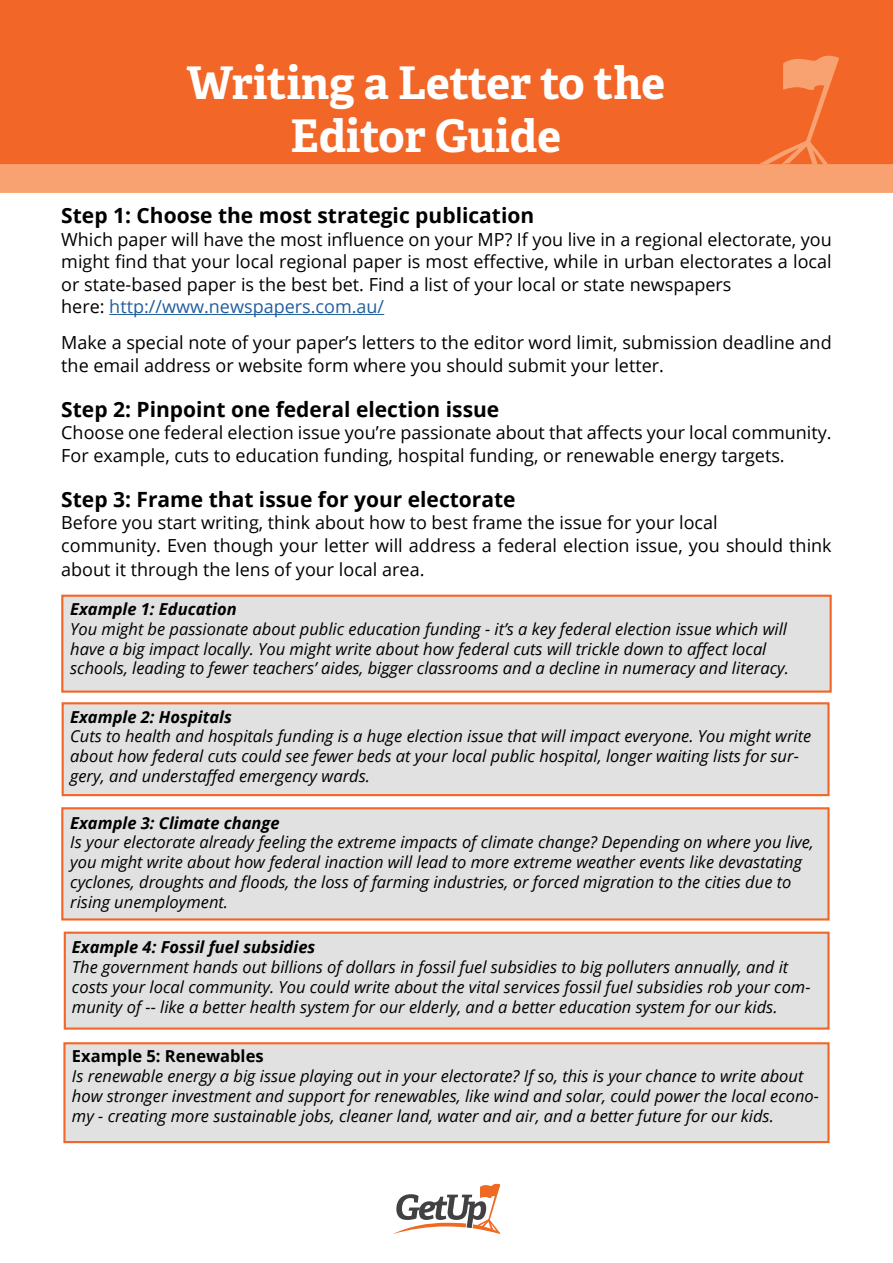
<style>
.page{position:relative;width:893px;height:1263px;background:#fff}
.page>*{position:absolute;margin:0;border:0;box-sizing:border-box;transform-origin:0 0}
.t1{font:700 45px/52.5px "Adelle";color:#fff;text-align:center}
.t2{font:700 21px "Open Sans";color:#000}
.t3{font:18px/22.5px "Open Sans";color:#000}
.t4{font:italic 16.5px/19.8px "Open Sans";color:#000}
.t5{font:italic 700 16.5px "Open Sans";color:#000}
.t6{font:700 16.5px "Open Sans";color:#000}
.s1{color:#215e9e}
</style>
<div class="page">
<div style="left:0;top:0;width:893px;height:166px;background:#f26727"></div>
<svg style="left:0;top:56px;width:893px;height:137px"></svg>
<svg style="left:393px;top:1183px;width:107px;height:51px"></svg>
<div style="left:63px;top:1042px;width:767px;height:101px;background:#e1e1e1;border:2px solid #f26727"></div>
<hr style="left:109px;top:314px;width:275px;height:1px;background:#215e9e">
<div style="left:61px;top:595px;width:771px;height:98px;background:#e1e1e1;border:2px solid #f26727"></div>
<div style="left:62px;top:702px;width:768px;height:94px;background:#e1e1e1;border:2px solid #f26727"></div>
<div style="left:61px;top:807px;width:769px;height:113px;background:#e1e1e1;border:2px solid #f26727"></div>
<div style="left:64px;top:931px;width:766px;height:99px;background:#e1e1e1;border:2px solid #f26727"></div>
<h1 class="t1" style="left:186px;top:57px;width:480px">Writing a Letter to the<br>Editor Guide</h1>
<p class="t2" style="left:61px;top:201px;width:474px">Step 1: Choose the most strategic publication</p>
<p class="t3" style="left:61px;top:227px;width:772px">Which paper will have the most influence on your MP? If you live in a regional electorate, you might find that your local regional paper is most effective, while in urban electorates a local or state-based paper is the best bet. Find a list of your local or state newspapers<br>here: <span class="s1">http://www.newspapers.com.au/</span></p>
<p class="t3" style="left:61px;top:331px;width:772px">Make a special note of your paper’s letters to the editor word limit, submission deadline and the email address or website form where you should submit your letter.</p>
<p class="t2" style="left:61px;top:394px;width:440px">Step 2: Pinpoint one federal election issue</p>
<p class="t3" style="left:61px;top:421px;width:772px">Choose one federal election issue you’re passionate about that affects your local community.<br>For example, cuts to education funding, hospital funding, or renewable energy targets.</p>
<p class="t2" style="left:61px;top:484px;width:456px">Step 3: Frame that issue for your electorate</p>
<p class="t3" style="left:61px;top:510px;width:772px;line-height:23.2px">Before you start writing, think about how to best frame the issue for your local<br>community. Even though your letter will address a federal election issue, you should think about it through the lens of your local area.</p>
<p class="t5" style="left:70px;top:597px;width:168px">Example 1: Education</p>
<p class="t4" style="left:70px;top:618px;width:720px">You might be passionate about public education funding - it’s a key federal election issue which will have a big impact locally. You might write about how federal cuts will trickle down to affect local schools, leading to fewer teachers’ aides, bigger classrooms and a decline in numeracy and literacy.</p>
<p class="t5" style="left:70px;top:705px;width:163px">Example 2: Hospitals</p>
<p class="t4" style="left:70px;top:726px;width:742px">Cuts to health and hospitals funding is a huge election issue that will impact everyone. You might write about how federal cuts could see fewer beds at your local public hospital, longer waiting lists for sur&shy;gery, and understaffed emergency wards.</p>
<p class="t5" style="left:70px;top:811px;width:211px">Example 3: Climate change</p>
<p class="t4" style="left:70px;top:832px;width:745px">Is your electorate already feeling the extreme impacts of climate change? Depending on where you live, you might write about how federal inaction will lead to more extreme weather events like devastating cyclones, droughts and floods, the loss of farming industries, or forced migration to the cities due to rising unemployment.</p>
<p class="t5" style="left:72px;top:936px;width:245px">Example 4: Fossil fuel subsidies</p>
<p class="t4" style="left:72px;top:957px;width:740px">The government hands out billions of dollars in fossil fuel subsidies to big polluters annually, and it costs your local community. You could write about the vital services fossil fuel subsidies rob your com&shy;munity of -- like a better health system for our elderly, and a better education system for our kids.</p>
<p class="t6" style="left:72px;top:1045px;width:193px">Example 5: Renewables</p>
<p class="t4" style="left:72px;top:1066px;width:748px">Is renewable energy a big issue playing out in your electorate? If so, this is your chance to write about how stronger investment and support for renewables, like wind and solar, could power the local econo&shy;my - creating more sustainable jobs, cleaner land, water and air, and a better future for our kids.</p>
</div>
